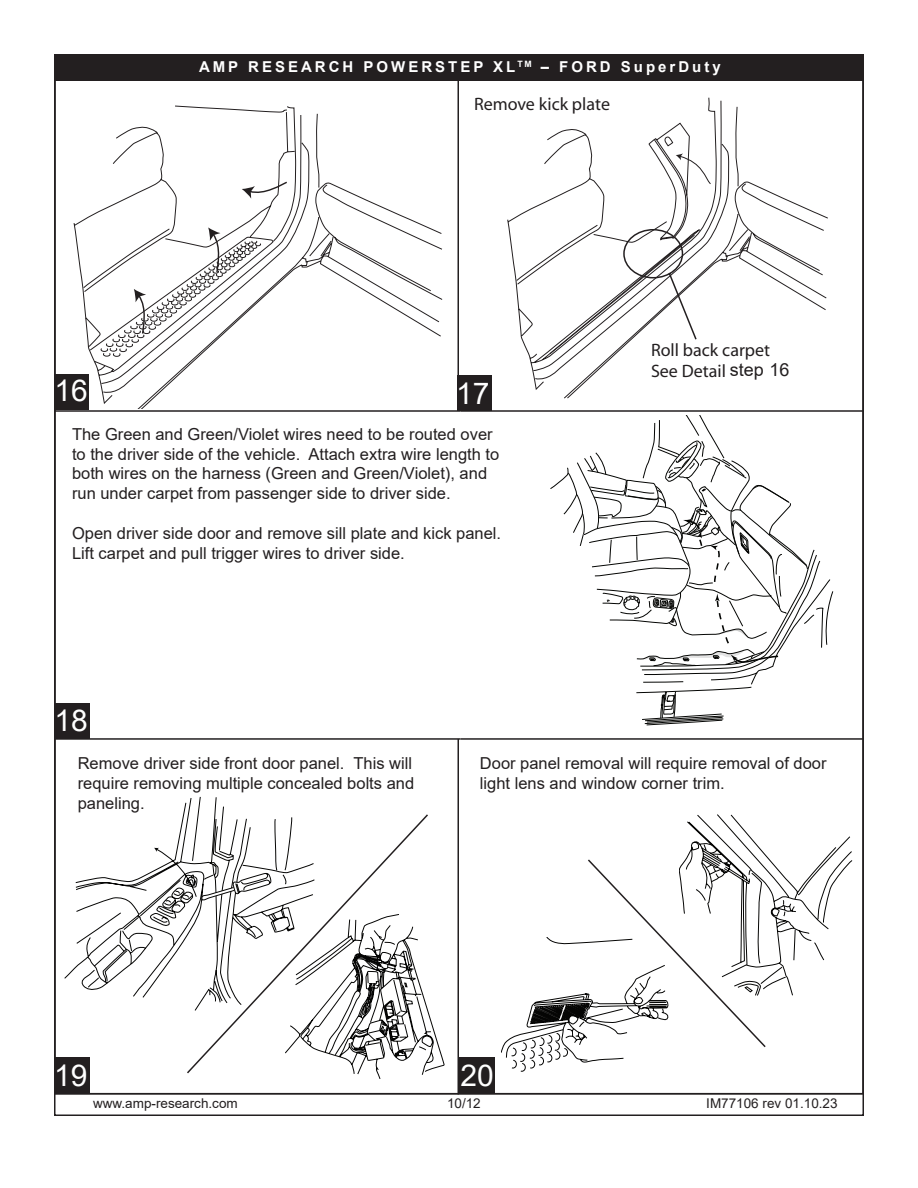
<style>
.page{position:relative;width:918px;height:1188px;background:#fff}
.page>*{position:absolute;margin:0;border:0;box-sizing:border-box;transform-origin:0 0}
.t1{font:30px "Arial";color:#fff}
.t2{font:18px/21.6px "Myriad";color:#231f20}
.t3{font:16.5px/19.8px "Arial";color:#231f20}
.t4{font:700 15px "Arial";letter-spacing:.2em;color:#fff}
.t5{font:13.5px "Arial";color:#231f20}
.s1{font-family:"Arial"}
</style>
<div class="page">
<div style="left:54px;top:55px;width:809px;height:26px;background:#231f20"></div>
<svg style="left:507px;top:97px;width:321px;height:301px"></svg>
<svg style="left:549px;top:122px;width:149px;height:233px"></svg>
<div style="left:729px;top:360px;width:24px;height:30px;background:#fff;border-radius:50%"></div>
<hr style="left:54px;top:410px;width:406px;height:2px;background:#231f20">
<hr style="left:460px;top:410px;width:404px;height:2px;background:#231f20">
<hr style="left:54px;top:738px;width:406px;height:2px;background:#231f20">
<hr style="left:460px;top:738px;width:404px;height:2px;background:#231f20">
<hr style="left:458px;top:79px;width:1px;height:332px;background:#231f20">
<svg style="left:74px;top:106px;width:368px;height:302px"></svg>
<svg style="left:208px;top:227px;width:14px;height:47px"></svg>
<svg style="left:134px;top:289px;width:14px;height:46px"></svg>
<svg style="left:242px;top:180px;width:47px;height:19px"></svg>
<svg style="left:550px;top:415px;width:283px;height:311px"></svg>
<svg style="left:378px;top:1017px;width:66px;height:62px"></svg>
<svg style="left:187px;top:814px;width:243px;height:261px"></svg>
<svg style="left:64px;top:797px;width:251px;height:213px"></svg>
<svg style="left:154px;top:848px;width:5px;height:4px"></svg>
<svg style="left:201px;top:873px;width:71px;height:27px"></svg>
<svg style="left:501px;top:814px;width:351px;height:258px"></svg>
<hr style="left:458px;top:739px;width:1px;height:355px;background:#231f20">
<div style="left:55px;top:703px;width:35px;height:36px;background:#231f20"></div>
<div style="left:55px;top:374px;width:34px;height:36px;background:#231f20"></div>
<div style="left:56px;top:1058px;width:34px;height:36px;background:#231f20"></div>
<div style="left:458px;top:375px;width:34px;height:36px;background:#231f20"></div>
<div style="left:459px;top:1057px;width:36px;height:36px;background:#231f20"></div>
<p class="t4" style="left:199px;top:56px;width:523px">AMP RESEARCH POWERSTEP XL<sup>TM</sup> – FORD SuperDuty</p>
<p class="t2" style="left:474px;top:94px;width:138px">Remove kick plate</p>
<h1 class="t1" style="left:63px;top:370px;width:18px">1</h1>
<h1 class="t1" style="left:55px;top:370px;width:35px">16</h1>
<h1 class="t1" style="left:456px;top:373px;width:35px">1 75</h1>
<p class="t3" style="left:72px;top:424px;width:429px">The Green and Green/Violet wires need to be routed over to the driver side of the vehicle. Attach extra wire length to both wires on the harness (Green and Green/Violet), and run under carpet from passenger side to driver side.</p>
<p class="t3" style="left:72px;top:523px;width:431px">Open driver side door and remove sill plate and kick panel.<br>Lift carpet and pull trigger wires to driver side.</p>
<h1 class="t1" style="left:54px;top:700px;width:35px">18</h1>
<p class="t2" style="left:651px;top:340px;width:140px">Roll back carpet<br>See Detail 14<span class="s1">step 16</span></p>
<p class="t3" style="left:78px;top:753px;width:338px">Remove driver side front door panel. This will require removing multiple concealed bolts and paneling.</p>
<p class="t3" style="left:480px;top:754px;width:348px">Door panel removal will require removal of door light lens and window corner trim.</p>
<h1 class="t1" style="left:54px;top:1055px;width:35px">1 95</h1>
<h1 class="t1" style="left:460px;top:1055px;width:35px">2 05</h1>
<p class="t5" style="left:93px;top:1094px;width:146px">www.amp-research.com</p>
<p class="t5" style="left:447px;top:1094px;width:35px">10/12</p>
<p class="t5" style="left:706px;top:1094px;width:133px">IM77106 rev 01.10.23</p>
</div>
